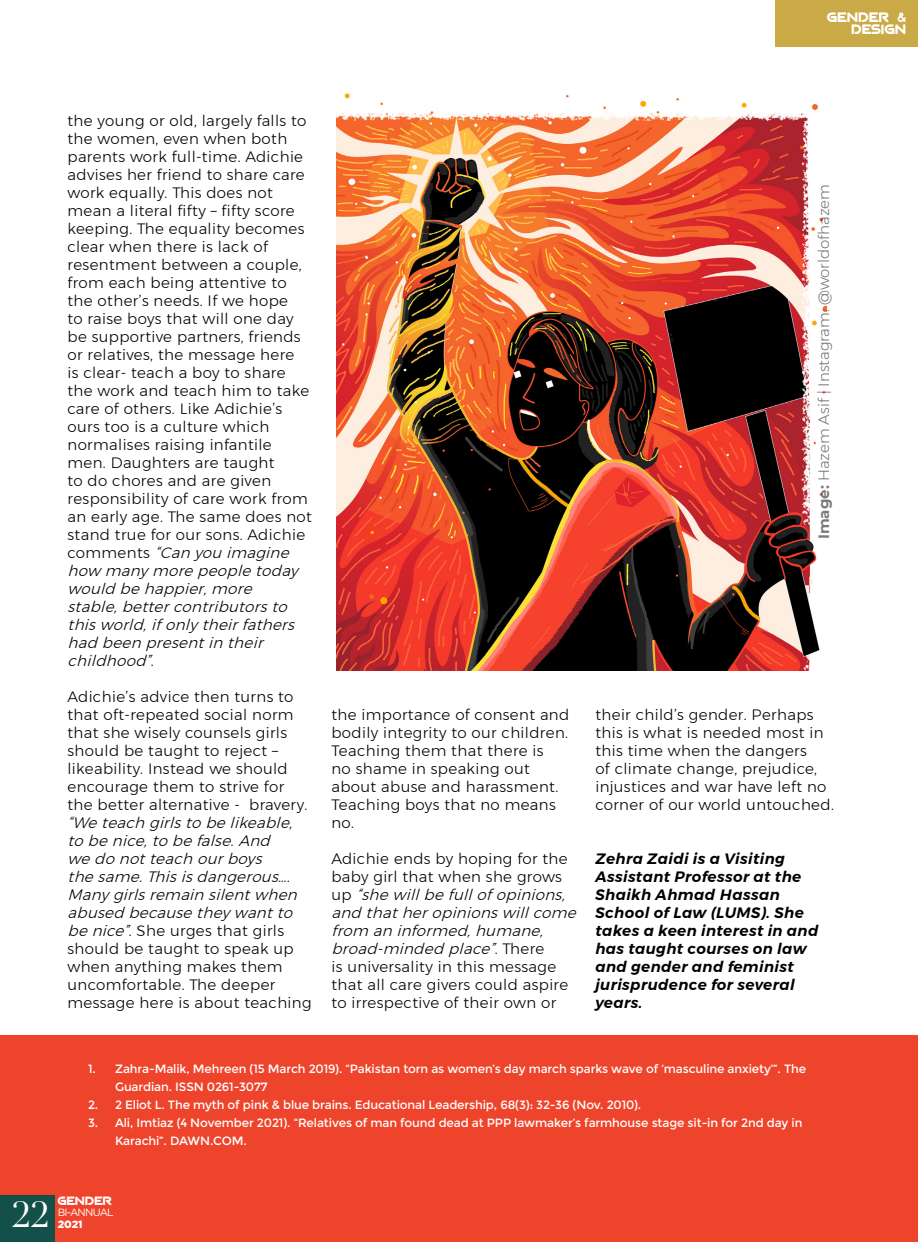
<style>
.page{position:relative;width:918px;height:1242px;background:#fff}
.page>*{position:absolute;margin:0;border:0;box-sizing:border-box;transform-origin:0 0}
.t1{font:35.4px "Didot";color:#fff}
.t2{font:300 15px/18px "Montserrat";letter-spacing:.025em;color:#000}
.t3{font:italic 300 15px/18px "Montserrat";color:#000}
.t4{font:italic 600 15px/18px "Montserrat";letter-spacing:.025em;color:#000}
.t5{font:300 15px "Montserrat";color:#000}
.t6{font:12px/18px "Montserrat";letter-spacing:-.01em;color:#fff}
.t7{font:12px/12px "AGALEGA";letter-spacing:.045em;color:#fff;text-align:right}
.t8{font:10.5px "Gotham";letter-spacing:-.07em;color:#fff}
.t9{font:10.5px "AGALEGA";letter-spacing:.045em;color:#fff}
.t10{font:900 10.5px "Gotham";color:#fff}
.s1{font-style:italic}
.s2{font-style:normal}
.s3{font-weight:700}
</style>
<div class="page">
<img style="left:336px;top:46px;width:490px;height:624px">
<div style="left:0;top:1036px;width:918px;height:206px;background:#ef442c"></div>
<div style="left:0;top:1196px;width:55px;height:46px;background:#14504a"></div>
<div style="left:775px;top:0;width:143px;height:46px;background:#caaa47"></div>
<p class="t7" style="left:827px;top:11px;width:81px">GENDER &amp;<br>DESIGN</p>
<p class="t2" style="left:68px;top:111px;width:246px">the young or old, largely falls to the women, even when both parents work full-time. Adichie advises her friend to share care work equally. This does not mean a literal fifty – fifty score keeping. The equality becomes clear when there is lack of resentment between a couple, from each being attentive to the other’s needs. If we hope<br>to raise boys that will one day be supportive partners, friends or relatives, the message here<br>is clear- teach a boy to share the work and teach him to take care of others. Like Adichie’s ours too is a culture which normalises raising infantile men. Daughters are taught<br>to do chores and are given responsibility of care work from an early age. The same does not stand true for our sons. Adichie c o m m e n t s <span class="s1">“Canyouimagine how manymorepeopletoday would behappier,more stable,bettercontributorsto thisworld,ifonlytheirfathers had beenpresentintheir childhood”</span>.</p>
<p class="t2" style="left:67px;top:687px;width:241px">Adichie’s advice then turns to that oft-repeated social norm that she wisely counsels girls should be taught to reject – likeability. Instead we should encourage them to strive for the better alternative - bravery.</p>
<p class="t3" style="left:67px;top:813px;width:246px">“Weteachgirlstobelikeable, tobenice,tobefalse.And wedonotteachourboys thesame.Thisisdangerous….<br>Manygirlsremainsilentwhen abused becausetheywantto benice”<span class="s2">. She urges that girls should be taught to speak up when anything makes them uncomfortable. The deeper message here is about teaching</span></p>
<p class="t5" style="left:813px;top:539px;width:357px;rotate:-90deg"><span class="s3">Image:</span> Hazem Asif | Instagram: @worldofhazem</p>
<p class="t2" style="left:331px;top:705px;width:239px">the importance of consent and bodily integrity to our children.<br>Teaching them that there is<br>no shame in speaking out about abuse and harassment.<br>Teaching boys that no means no.</p>
<p class="t2" style="left:331px;top:849px;width:252px">Adichie ends by hoping for the baby girl that when she grows<br>u p <span class="s1">“shewillbefullofopinions, and thatheropinionswillcome from aninformed,humane, broad-minded place”</span>. T h e r e<br>is universality in this message that all care givers could aspire to irrespective of their own or</p>
<p class="t2" style="left:595px;top:705px;width:240px">their child’s gender. Perhaps this is what is needed most in this time when the dangers<br>of climate change, prejudice, injustices and war have left no corner of our world untouched.</p>
<p class="t4" style="left:595px;top:850px;width:225px">Zehra Zaidi is a Visiting<br>Assistant Professor at the<br>Shaikh Ahmad Hassan<br>School of Law (LUMS). She takes a keen interest in and has taught courses on law and gender and feminist jurisprudence for several years.</p>
<p class="t6" style="left:115px;top:1060px;width:693px;text-indent:-27px">1. Zahra-Malik, Mehreen (15 March 2019). “Pakistan torn as women’s day march sparks wave of ‘masculine anxiety’”. The<br>Guardian. ISSN 0261-3077</p>
<p class="t6" style="left:88px;top:1096px;width:555px">2. 2 Eliot L. The myth of pink &amp; blue brains. Educational Leadership, 68(3): 32-36 (Nov. 2010).</p>
<p class="t6" style="left:115px;top:1114px;width:689px;text-indent:-27px">3. Ali, Imtiaz (4 November 2021). “Relatives of man found dead at PPP lawmaker’s farmhouse stage sit-in for 2nd day in<br>Karachi”. DAWN.COM.</p>
<h1 class="t1" style="left:12px;top:1193px;width:38px">22</h1>
<p class="t9" style="left:58px;top:1194px;width:56px">GENDER</p>
<p class="t8" style="left:58px;top:1206px;width:58px">BI-ANNUAL</p>
<p class="t10" style="left:58px;top:1217px;width:26px">2021</p>
</div>
